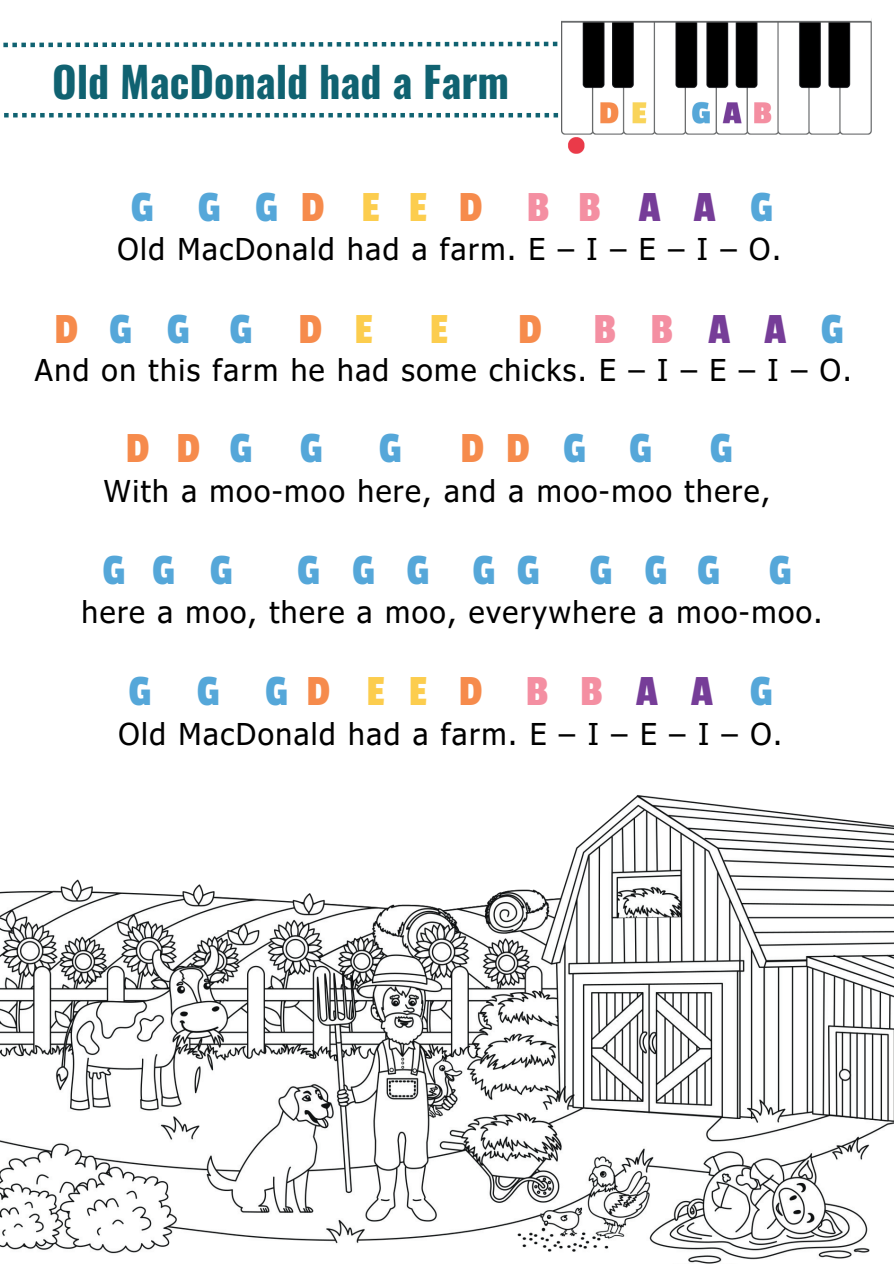
<style>
.page{position:relative;width:894px;height:1264px;background:#fff}
.page>*{position:absolute;margin:0;border:0;box-sizing:border-box;transform-origin:0 0}
.t1{font:45px "Passion One";letter-spacing:.69em;color:#55a7d9}
.t2{font:45px "Passion One";letter-spacing:.755em;color:#f48fa2}
.t3{font:45px "Passion One";color:#fccd4e}
.t4{font:45px "Passion One";color:#f68b4c}
.t5{font:45px "Passion One";color:#763d98}
.t6{font:700 42px "Oswald";color:#106271}
.t7{font:30px "Tahoma";letter-spacing:.05em;color:#000}
.s1{color:#f68b4c}
.s2{color:#fccd4e}
.s3{color:#763d98}
.s4{color:#55a7d9}
</style>
<div class="page">
<svg style="left:4px;top:113px;width:555px;height:4px"></svg>
<svg style="left:3px;top:42px;width:555px;height:5px"></svg>
<img style="left:561px;top:20px;width:309px;height:133px">
<img style="left:0;top:795px;width:893px;height:468px">
<h2 class="t6" style="left:52px;top:60px;width:458px">Old MacDonald had a Farm</h2>
<h1 class="t1" style="left:131px;top:183px;width:195px">G GG<span class="s1">D</span></h1>
<h1 class="t3" style="left:408px;top:183px;width:75px">E <span class="s1">D</span></h1>
<h1 class="t5" style="left:638px;top:183px;width:24px">A</h1>
<h1 class="t1" style="left:750px;top:183px;width:25px">G</h1>
<h1 class="t3" style="left:361px;top:183px;width:20px">E</h1>
<h1 class="t2" style="left:526px;top:183px;width:75px">B B</h1>
<h1 class="t5" style="left:693px;top:183px;width:24px">A</h1>
<p class="t7" style="left:117px;top:229px;width:665px">Old MacDonald had a farm. E – I – E – I – O.</p>
<h1 class="t1" style="left:54px;top:305px;width:200px"><span class="s1">D</span>GGG</h1>
<h1 class="t4" style="left:298px;top:305px;width:76px">D <span class="s2">E</span></h1>
<h1 class="t3" style="left:429px;top:305px;width:20px">E</h1>
<h1 class="t2" style="left:518px;top:305px;width:327px"><span class="s1">D</span> BB<span class="s3">AA</span><span class="s4">G</span></h1>
<p class="t7" style="left:35px;top:350px;width:818px">And on this farm he had some chicks. E – I – E – I – O.</p>
<h1 class="t1" style="left:126px;top:424px;width:278px"><span class="s1">DD</span>G G G</h1>
<h1 class="t4" style="left:460px;top:424px;width:25px">D</h1>
<h1 class="t1" style="left:563px;top:424px;width:91px">G G</h1>
<h1 class="t4" style="left:506px;top:424px;width:25px">D</h1>
<h1 class="t1" style="left:709px;top:424px;width:25px">G</h1>
<p class="t7" style="left:104px;top:471px;width:667px">With a moo-moo here, and a moo-moo there,</p>
<h1 class="t1" style="left:102px;top:546px;width:132px">GGG</h1>
<h1 class="t1" style="left:297px;top:546px;width:496px">GGG GG GGG G</h1>
<p class="t7" style="left:81px;top:592px;width:742px">here a moo, there a moo, everywhere a moo-moo.</p>
<h1 class="t1" style="left:128px;top:667px;width:356px">G G G<span class="s1">D</span><span class="s2">EE</span><span class="s1">D</span></h1>
<h1 class="t2" style="left:526px;top:667px;width:249px">BB<span class="s3">AA</span><span class="s4">G</span></h1>
<p class="t7" style="left:118px;top:713px;width:665px">Old MacDonald had a farm. E – I – E – I – O.</p>
</div>
